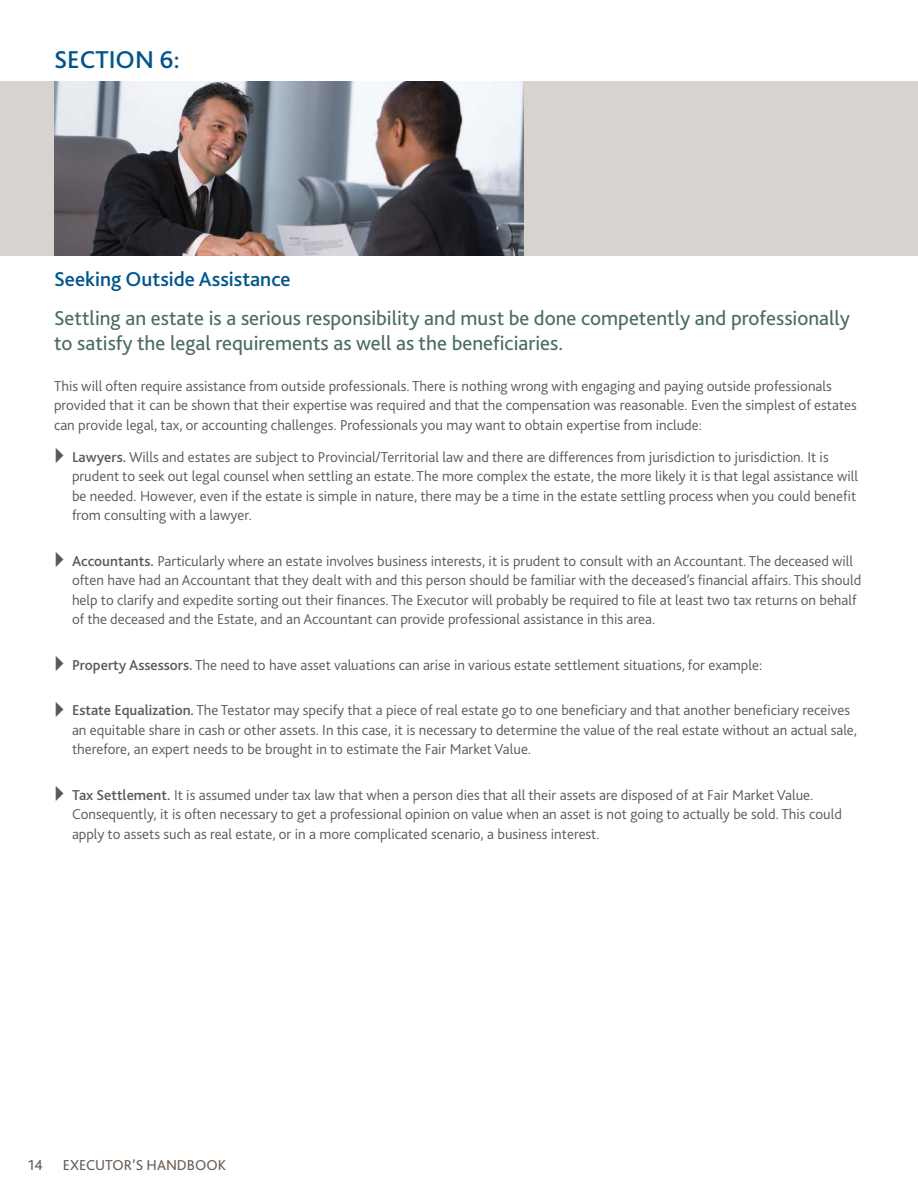
<style>
.page{position:relative;width:918px;height:1188px;background:#fff}
.page>*{position:absolute;margin:0;border:0;box-sizing:border-box;transform-origin:0 0}
.t1{font:500 25.5px "Bliss 2";color:#00558b}
.t2{font:21px/25.2px "Bliss 2";color:#496a65}
.t3{font:500 21px "Bliss 2";color:#00558b}
.t4{font:300 15px/19.5px "Bliss 2";color:#58595b}
.t5{font:15px "Bliss 2";color:#695c53}
.t6{font:15px "Bliss 2";color:#58595b}
.s1{font-weight:500}
</style>
<div class="page">
<div style="left:0;top:81px;width:918px;height:175px;background:#d8d3cf"></div>
<img style="left:54px;top:81px;width:470px;height:175px">
<h1 class="t1" style="left:54px;top:44px;width:127px">SECTION 6:</h1>
<h2 class="t3" style="left:54px;top:266px;width:238px">Seeking Outside Assistance</h2>
<h2 class="t2" style="left:54px;top:305px;width:797px">Settling an estate is a serious responsibility and must be done competently and professionally to satisfy the legal requirements as well as the beneficiaries.</h2>
<p class="t4" style="left:54px;top:376px;width:804px">This will often require assistance from outside professionals. There is nothing wrong with engaging and paying outside professionals provided that it can be shown that their expertise was required and that the compensation was reasonable. Even the simplest of estates can provide legal, tax, or accounting challenges. Professionals you may want to obtain expertise from include:</p>
<p class="t4" style="left:72px;top:447px;width:787px"><span class="s1">Lawyers.</span> Wills and estates are subject to Provincial/Territorial law and there are differences from jurisdiction to jurisdiction. It is prudent to seek out legal counsel when settling an estate. The more complex the estate, the more likely it is that legal assistance will be needed. However, even if the estate is simple in nature, there may be a time in the estate settling process when you could benefit from consulting with a lawyer.</p>
<p class="t4" style="left:72px;top:551px;width:791px"><span class="s1">Accountants.</span> Particularly where an estate involves business interests, it is prudent to consult with an Accountant. The deceased will often have had an Accountant that they dealt with and this person should be familiar with the deceased’s financial affairs. This should help to clarify and expedite sorting out their finances. The Executor will probably be required to file at least two tax returns on behalf of the deceased and the Estate, and an Accountant can provide professional assistance in this area.</p>
<p class="t4" style="left:72px;top:655px;width:692px"><span class="s1">Property Assessors.</span> The need to have asset valuations can arise in various estate settlement situations, for example:</p>
<p class="t4" style="left:72px;top:700px;width:787px"><span class="s1">Estate Equalization.</span> The Testator may specify that a piece of real estate go to one beneficiary and that another beneficiary receives an equitable share in cash or other assets. In this case, it is necessary to determine the value of the real estate without an actual sale, therefore, an expert needs to be brought in to estimate the Fair Market Value.</p>
<p class="t4" style="left:72px;top:785px;width:771px"><span class="s1">Tax Settlement.</span> It is assumed under tax law that when a person dies that all their assets are disposed of at Fair Market Value.<br>Consequently, it is often necessary to get a professional opinion on value when an asset is not going to actually be sold. This could apply to assets such as real estate, or in a more complicated scenario, a business interest.</p>
<p class="t6" style="left:28px;top:1156px;width:16px">14</p>
<p class="t5" style="left:63px;top:1156px;width:165px">EXECUTOR’S HANDBOOK</p>
</div>
